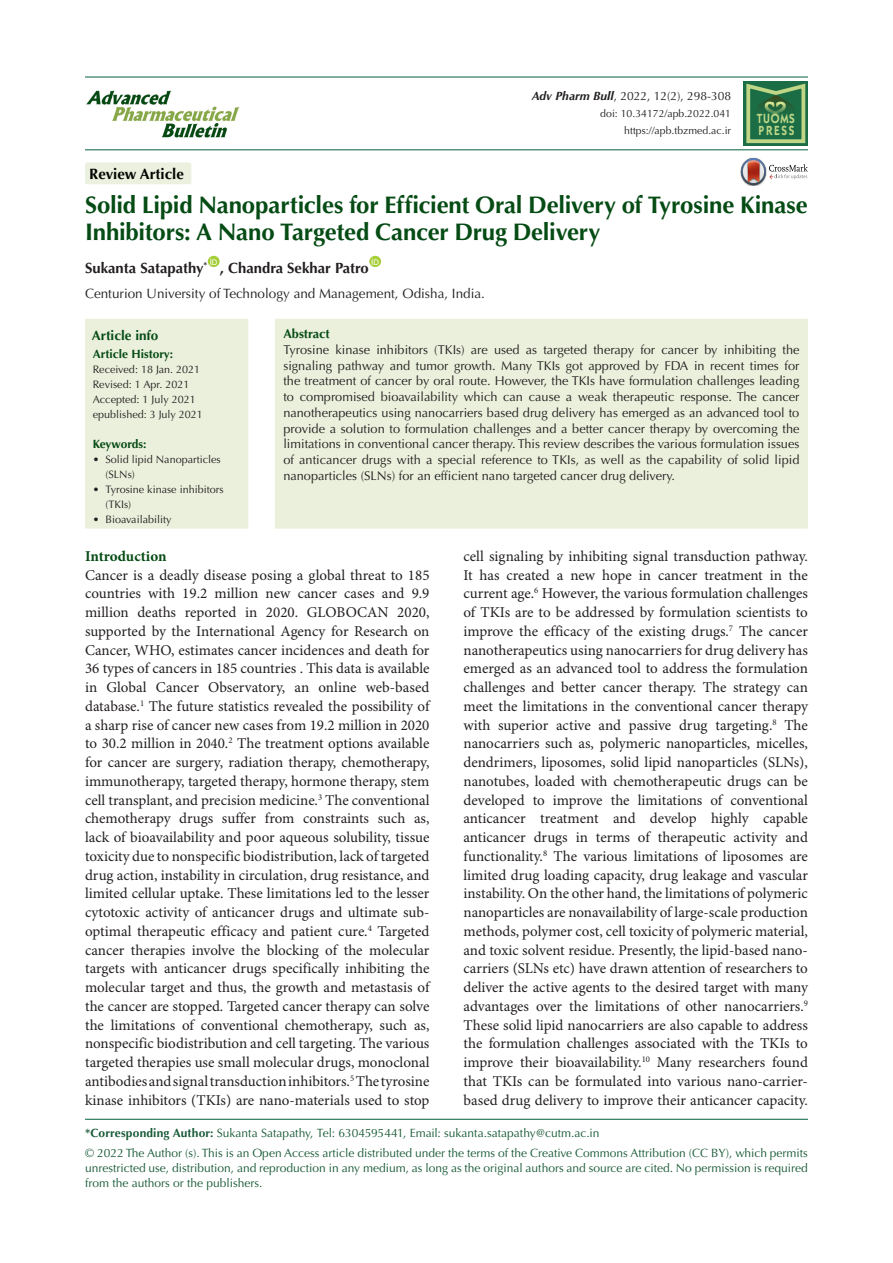
<style>
.page{position:relative;width:893px;height:1263px;background:#fff}
.page>*{position:absolute;margin:0;border:0;box-sizing:border-box;transform-origin:0 0}
.t1{font:700 24px/27px "Optima LT Std";letter-spacing:-.01em;color:#054b14}
.t2{font:15px/18.8px "Minion Pro";letter-spacing:-.005em;color:#231f20;text-align:justify}
.t3{font:700 15px "Optima LT Std";color:#040503}
.t4{font:700 15px "Minion Pro";letter-spacing:-.005em;color:#054b14}
.t5{font:700 14.85px "Optima LT Std";color:#231f20}
.t6{font:13.5px "Optima LT Std";color:#231f20}
.t7{font:700 13.5px "Optima LT Std";color:#054b14}
.t8{font:600 13.35px/11.7px "ITC Kabel Std";letter-spacing:.11em;color:#c1d888;scale:.85 1}
.MDPI_1_6_affiliation{font:12.75px/15.8px "Optima LT Std";color:#231f20;text-align:justify}
.t9{font:700 12.75px "Optima LT Std";color:#054b14}
.corresponding{font:12px/15px "Optima LT Std";color:#195a37;text-align:justify}
.t10{font:12px "Optima LT Std";color:#231f20}
.t11{font:700 12px "Optima LT Std";color:#054b14}
.t12{font:700 12px "Optima LT Std";letter-spacing:-.02em;color:#054b14}
.t13{font:10.8px/15px "Optima LT Std";color:#231f20}
.t14{font:10.5px "Optima LT Std";color:#231f20}
.t15{font:7.8px "Arial";color:#fff}
.s1{font-weight:700;font-style:italic}
.s2{font-weight:700}
</style>
<div class="page">
<hr style="left:85px;top:149px;width:723px;height:1px;background:#1e7252">
<hr style="left:85px;top:76px;width:723px;height:2px;background:#1e7252">
<div style="left:208px;top:256px;width:12px;height:11px;background:#a6ce39;border-radius:50%"></div>
<div style="left:369px;top:256px;width:12px;height:11px;background:#a6ce39;border-radius:50%"></div>
<div style="left:85px;top:162px;width:106px;height:22px;background:#ebf1de;border-radius:2px"></div>
<div style="left:85px;top:319px;width:163px;height:210px;background:#ebf0dc"></div>
<div style="left:275px;top:319px;width:533px;height:210px;background:#ebf0dc"></div>
<svg style="left:741px;top:158px;width:67px;height:27px"></svg>
<hr style="left:85px;top:1119px;width:723px;height:1px;background:#1e7252">
<img style="left:86px;top:90px;width:154px;height:48px">
<svg style="left:743px;top:81px;width:65px;height:65px"></svg>
<svg style="left:746px;top:84px;width:59px;height:59px;background:#478755"></svg>
<p class="t3" style="left:89px;top:165px;width:96px">Review Article</p>
<p class="t10" style="left:532px;top:89px;width:201px"><span class="s1">Adv Pharm Bull</span>, 2022, 12(2), 298-308</p>
<p class="t14" style="left:600px;top:108px;width:132px">doi: 10.34172/apb.2022.041</p>
<p class="t14" style="left:624px;top:125px;width:108px">https://apb.tbzmed.ac.ir</p>
<p class="t8" style="left:757px;top:112px;width:46px">TUOMS<br>PRESS</p>
<p class="t1" style="left:85px;top:192px;width:724px">Solid Lipid Nanoparticles for Efficient Oral Delivery of Tyrosine Kinase<br>Inhibitors: A Nano Targeted Cancer Drug Delivery</p>
<p class="t5" style="left:85px;top:259px;width:124px">Sukanta Satapathy<sup>*</sup></p>
<p class="t15" style="left:210px;top:256px;width:9px">ID</p>
<p class="t5" style="left:220px;top:259px;width:150px">, Chandra Sekhar Patro</p>
<p class="t15" style="left:371px;top:256px;width:9px">ID</p>
<p class="t6" style="left:85px;top:285px;width:401px">Centurion University of Technology and Management, Odisha, India.</p>
<p class="t7" style="left:92px;top:327px;width:68px">Article info</p>
<p class="t11" style="left:93px;top:347px;width:82px">Article History:</p>
<p class="t13" style="left:93px;top:362px;width:109px">Received: 18 Jan. 2021</p>
<p class="t13" style="left:93px;top:377px;width:98px">Revised: 1 Apr. 2021</p>
<p class="t13" style="left:93px;top:392px;width:105px">Accepted: 1 July 2021</p>
<p class="t13" style="left:93px;top:407px;width:112px">epublished: 3 July 2021</p>
<p class="t12" style="left:93px;top:437px;width:55px">Keywords:</p>
<p class="t13" style="left:105px;top:452px;width:117px;text-indent:-13px">• Solid lipid Nanoparticles (SLNs)</p>
<p class="t13" style="left:105px;top:482px;width:120px;text-indent:-13px">• Tyrosine kinase inhibitors (TKIs)</p>
<p class="t13" style="left:93px;top:512px;width:80px">• Bioavailability</p>
<p class="t9" style="left:283px;top:326px;width:48px">Abstract</p>
<p class="MDPI_1_6_affiliation" style="left:283px;top:342px;width:518px">Tyrosine kinase inhibitors (TKIs) are used as targeted therapy for cancer by inhibiting the signaling pathway and tumor growth. Many TKIs got approved by FDA in recent times for the treatment of cancer by oral route. However, the TKIs have formulation challenges leading to compromised bioavailability which can cause a weak therapeutic response. The cancer nanotherapeutics using nanocarriers based drug delivery has emerged as an advanced tool to provide a solution to formulation challenges and a better cancer therapy by overcoming the limitations in conventional cancer therapy. This review describes the various formulation issues of anticancer drugs with a special reference to TKIs, as well as the capability of solid lipid nanoparticles (SLNs) for an efficient nano targeted cancer drug delivery.</p>
<p class="t2" style="left:463px;top:547px;width:346px">cell signaling by inhibiting signal transduction pathway.<br>It has created a new hope in cancer treatment in the current age.<sup>6</sup> However, the various formulation challenges of TKIs are to be addressed by formulation scientists to improve the efficacy of the existing drugs.<sup>7</sup> The cancer nanotherapeutics using nanocarriers for drug delivery has emerged as an advanced tool to address the formulation challenges and better cancer therapy. The strategy can meet the limitations in the conventional cancer therapy with superior active and passive drug targeting.<sup>8</sup> The nanocarriers such as, polymeric nanoparticles, micelles, dendrimers, liposomes, solid lipid nanoparticles (SLNs), nanotubes, loaded with chemotherapeutic drugs can be developed to improve the limitations of conventional anticancer treatment and develop highly capable anticancer drugs in terms of therapeutic activity and functionality.<sup>8</sup> The various limitations of liposomes are limited drug loading capacity, drug leakage and vascular instability. On the other hand, the limitations of polymeric nanoparticles are nonavailability of large-scale production methods, polymer cost, cell toxicity of polymeric material, and toxic solvent residue. Presently, the lipid-based nano&shy;carriers (SLNs etc) have drawn attention of researchers to deliver the active agents to the desired target with many advantages over the limitations of other nanocarriers.<sup>9<br></sup>These solid lipid nanocarriers are also capable to address the formulation challenges associated with the TKIs to improve their bioavailability.<sup>10</sup> Many researchers found that TKIs can be formulated into various nano-carrier&shy;based drug delivery to improve their anticancer capacity.</p>
<p class="corresponding" style="left:85px;top:1126px;width:516px"><span class="s2">*Corresponding Author:</span> Sukanta Satapathy, Tel: 6304595441, Email: sukanta.satapathy@cutm.ac.in</p>
<p class="corresponding" style="left:85px;top:1145px;width:724px">© 2022 The Author (s). This is an Open Access article distributed under the terms of the Creative Commons Attribution (CC BY), which permits unrestricted use, distribution, and reproduction in any medium, as long as the original authors and source are cited. No permission is required from the authors or the publishers.</p>
<p class="t4" style="left:85px;top:545px;width:83px">Introduction</p>
<p class="t2" style="left:85px;top:566px;width:346px">Cancer is a deadly disease posing a global threat to 185 countries with 19.2 million new cancer cases and 9.9 million deaths reported in 2020. GLOBOCAN 2020, supported by the International Agency for Research on Cancer, WHO, estimates cancer incidences and death for 36 types of cancers in 185 countries . This data is available in Global Cancer Observatory, an online web-based database.<sup>1</sup> The future statistics revealed the possibility of a sharp rise of cancer new cases from 19.2 million in 2020 to 30.2 million in 2040.<sup>2</sup> The treatment options available for cancer are surgery, radiation therapy, chemotherapy, immunotherapy, targeted therapy, hormone therapy, stem cell transplant, and precision medicine.<sup>3</sup> The conventional chemotherapy drugs suffer from constraints such as, lack of bioavailability and poor aqueous solubility, tissue toxicity due to nonspecific biodistribution, lack of targeted drug action, instability in circulation, drug resistance, and limited cellular uptake. These limitations led to the lesser cytotoxic activity of anticancer drugs and ultimate sub&shy;optimal therapeutic efficacy and patient cure.<sup>4</sup> Targeted cancer therapies involve the blocking of the molecular targets with anticancer drugs specifically inhibiting the molecular target and thus, the growth and metastasis of the cancer are stopped. Targeted cancer therapy can solve the limitations of conventional chemotherapy, such as, nonspecific biodistribution and cell targeting. The various targeted therapies use small molecular drugs, monoclonal antibodies and signal transduction inhibitors.<sup>5</sup> The tyrosine kinase inhibitors (TKIs) are nano-materials used to stop</p>
</div>
